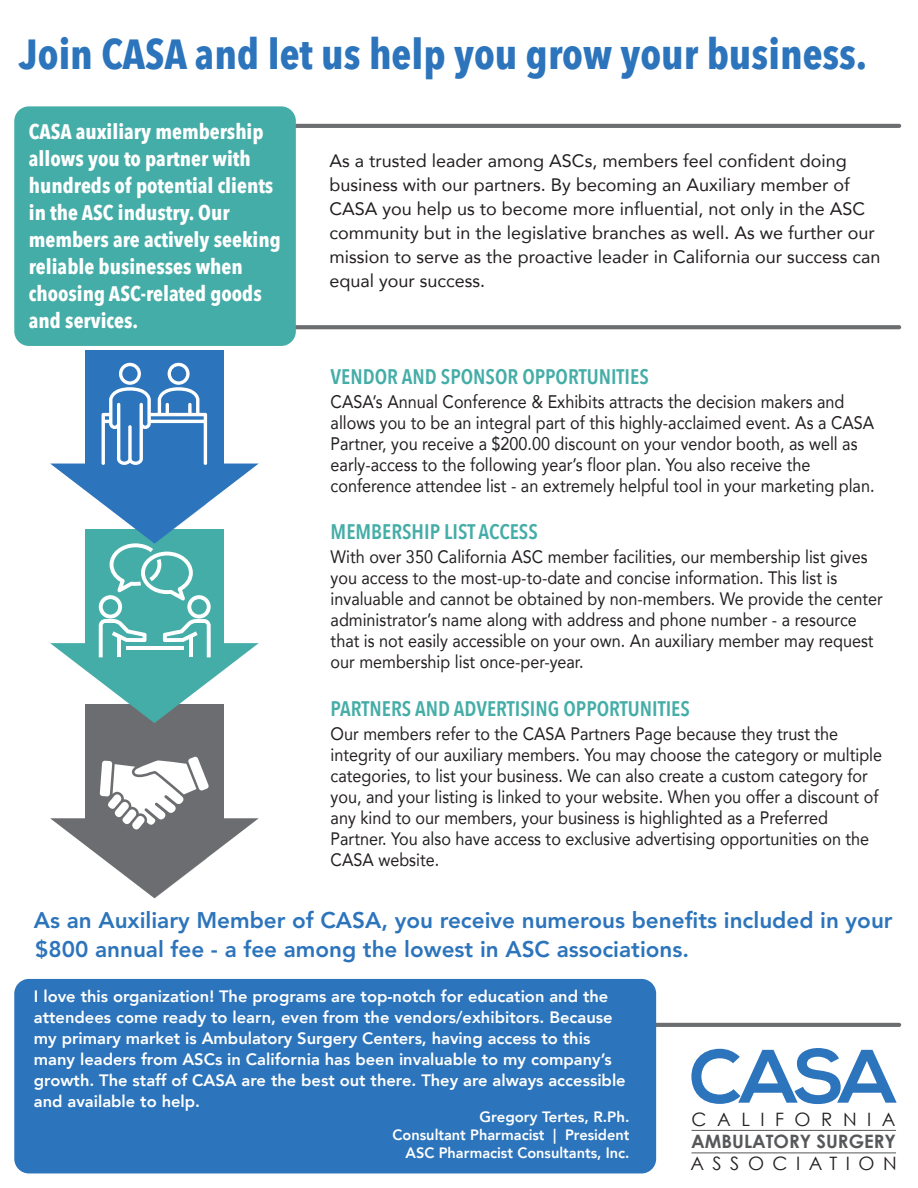
<style>
.page{position:relative;width:918px;height:1188px;background:#fff}
.page>*{position:absolute;margin:0;border:0;box-sizing:border-box;transform-origin:0 0}
.t1{font:700 42px "Avenir Next Condensed";color:#2c74bb}
.t2{font:800 22.5px/28.5px "Avenir";color:#2c74bb}
.t3{font:700 21px/27px "Avenir Next Condensed";color:#fff}
.t4{font:600 21px "Avenir Next Condensed";color:#45ada7}
.t5{font:700 18.45px "Century Gothic";color:#57585a}
.t6{font:18.45px "Century Gothic";letter-spacing:.46em;color:#231f20}
.t7{font:18.45px "Century Gothic";letter-spacing:.57em;color:#231f20}
.t8{font:18.15px/21px "Avenir";color:#231f20;scale:.89 1}
.t9{font:18px/21px "Avenir";color:#231f20;scale:.9 1}
.t10{font:18px/24px "Avenir";color:#231f20}
.t11{font:800 16.5px/21px "Avenir";color:#fff}
.t12{font:800 15px/18px "Avenir";color:#fff;text-align:right}
</style>
<div class="page">
<div style="left:85px;top:705px;width:139px;height:115px;background:#6c6d70"></div>
<hr style="left:17px;top:124px;width:884px;height:4px;background:#6c6d70;border-radius:2px">
<svg style="left:17px;top:325px;width:884px;height:4px;background:#717275"></svg>
<hr style="left:17px;top:1023px;width:884px;height:4px;background:#6c6d70;border-radius:2px">
<svg style="left:691px;top:1048px;width:206px;height:56px"></svg>
<hr style="left:692px;top:1130px;width:204px;height:1px;background:#57585a">
<hr style="left:692px;top:1153px;width:204px;height:1px;background:#57585a">
<div style="left:14px;top:106px;width:282px;height:240px;background:#45ada7;border-radius:15px"></div>
<div style="left:14px;top:979px;width:642px;height:194px;background:#2c74bb;border-radius:15px"></div>
<div style="left:85px;top:350px;width:139px;height:116px;background:#2c74bb"></div>
<svg style="left:50px;top:363px;width:209px;height:360px"></svg>
<svg style="left:50px;top:757px;width:209px;height:141px"></svg>
<h1 class="t1" style="left:19px;top:28px;width:850px">Join CASA and let us help you grow your business.</h1>
<p class="t3" style="left:29px;top:118px;width:253px">CASA auxiliary membership allows you to partner with hundreds of potential clients in the ASC industry. Our members are actively seeking reliable businesses when choosing ASC-related goods and services.</p>
<p class="t10" style="left:330px;top:148px;width:553px">As a trusted leader among ASCs, members feel confident doing business with our partners. By becoming an Auxiliary member of CASA you help us to become more influential, not only in the ASC community but in the legislative branches as well. As we further our mission to serve as the proactive leader in California our success can equal your success.</p>
<p class="t4" style="left:331px;top:359px;width:320px">VENDOR AND SPONSOR OPPORTUNITIES</p>
<p class="t8" style="left:331px;top:390px;width:613px">CASA’s Annual Conference &amp; Exhibits attracts the decision makers and allows you to be an integral part of this highly-acclaimed event. As a CASA Partner, you receive a $200.00 discount on your vendor booth, as well as early-access to the following year’s floor plan. You also receive the conference attendee list - an extremely helpful tool in your marketing plan.</p>
<p class="t4" style="left:331px;top:514px;width:209px">MEMBERSHIP LIST ACCESS</p>
<p class="t9" style="left:331px;top:545px;width:615px">With over 350 California ASC member facilities, our membership list gives you access to the most-up-to-date and concise information. This list is invaluable and cannot be obtained by non-members. We provide the center administrator’s name along with address and phone number - a resource that is not easily accessible on your own. An auxiliary member may request our membership list once-per-year.</p>
<p class="t4" style="left:331px;top:691px;width:361px">PARTNERS AND ADVERTISING OPPORTUNITIES</p>
<p class="t9" style="left:331px;top:722px;width:614px">Our members refer to the CASA Partners Page because they trust the integrity of our auxiliary members. You may choose the category or multiple categories, to list your business. We can also create a custom category for you, and your listing is linked to your website. When you offer a discount of any kind to our members, your business is highlighted as a Preferred Partner. You also have access to exclusive advertising opportunities on the CASA website.</p>
<p class="t2" style="left:34px;top:906px;width:860px">As an Auxiliary Member of CASA, you receive numerous benefits included in your $800 annual fee - a fee among the lowest in ASC associations.</p>
<p class="t11" style="left:34px;top:986px;width:593px">I love this organization! The programs are top-notch for education and the attendees come ready to learn, even from the vendors/exhibitors. Because my primary market is Ambulatory Surgery Centers, having access to this many leaders from ASCs in California has been invaluable to my company’s growth. The staff of CASA are the best out there. They are always accessible and available to help.</p>
<p class="t12" style="left:393px;top:1108px;width:238px">Gregory Tertes, R.Ph.<br>Consultant Pharmacist | President<br>ASC Pharmacist Consultants, Inc.</p>
<p class="t7" style="left:692px;top:1108px;width:206px">CALIFORNIA</p>
<p class="t5" style="left:691px;top:1130px;width:206px">AMBULATORY SURGERY</p>
<p class="t6" style="left:690px;top:1152px;width:208px">ASSOCIATION</p>
</div>
